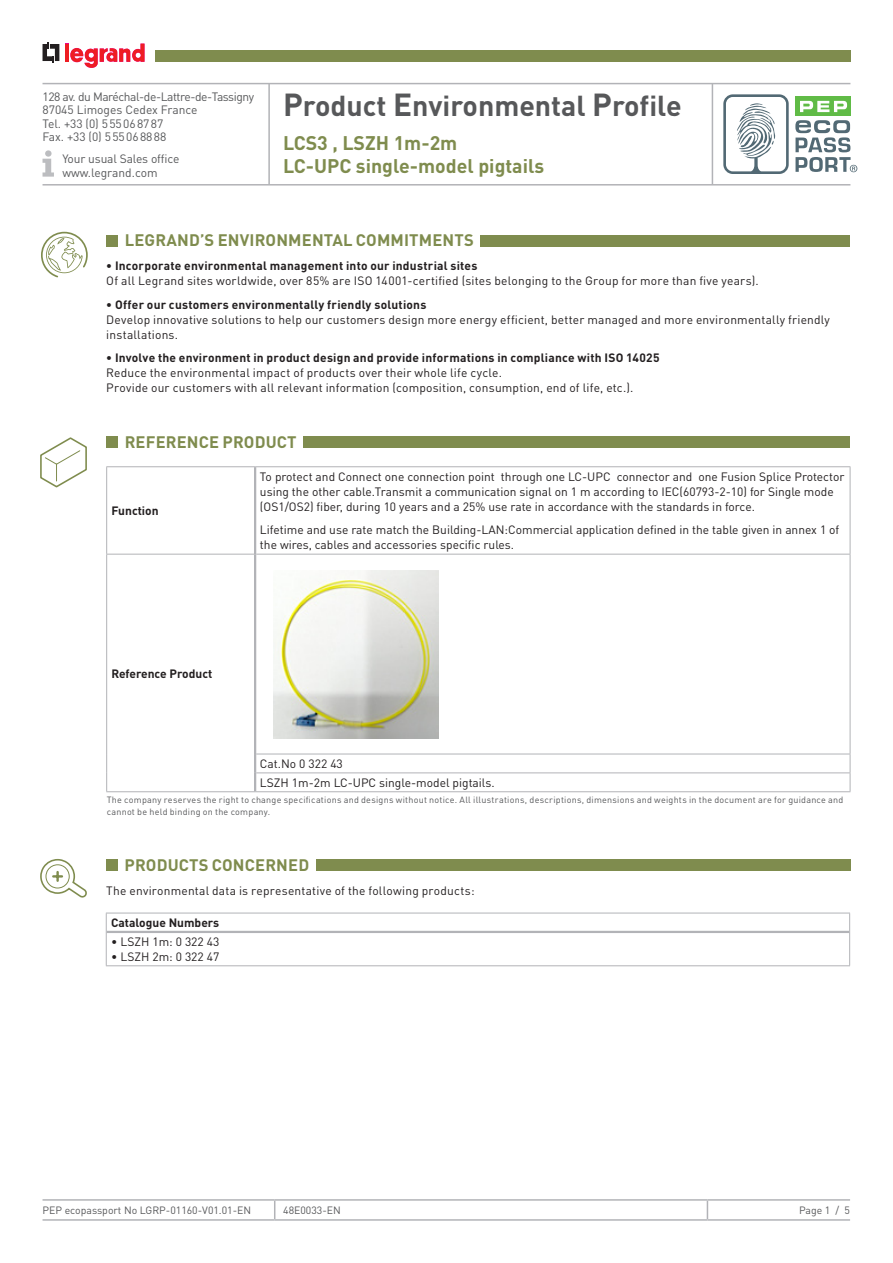
<style>
.page{position:relative;width:893px;height:1263px;background:#fff}
.page>*{position:absolute;margin:0;border:0;box-sizing:border-box;transform-origin:0 0}
.t1{font:700 28.5px "DIN Pro";color:#57585a}
.t2{font:700 19.5px/22.5px "DIN Pro";color:#7f8c4e}
.t3{font:700 16.5px "DIN Pro";letter-spacing:.01em;color:#7f8c4e}
.t4{font:12px/15px "DIN Pro";letter-spacing:.005em;color:#231f20}
.t5{font:700 12px "DIN Pro";letter-spacing:.015em;color:#231f20}
.t6{font:12px/13.5px "DIN Pro";letter-spacing:-.01em;color:#57585a}
.t7{font:10.5px "DIN Pro";color:#57585a}
.t8{font:9px/12px "DIN Pro";letter-spacing:.025em;color:#57585a}
.s1{font-size:31.5px}
</style>
<div class="page">
<hr style="left:43px;top:1199px;width:232px;height:2px;background:#b2b3b7">
<hr style="left:275px;top:1199px;width:432px;height:2px;background:#b2b3b7">
<svg style="left:274px;top:1201px;width:1px;height:18px"></svg>
<hr style="left:707px;top:1199px;width:143px;height:2px;background:#b2b3b7">
<svg style="left:707px;top:1201px;width:1px;height:18px"></svg>
<hr style="left:43px;top:1219px;width:232px;height:2px;background:#b2b3b7">
<hr style="left:275px;top:1219px;width:432px;height:2px;background:#b2b3b7">
<hr style="left:707px;top:1219px;width:143px;height:2px;background:#b2b3b7">
<div style="left:795px;top:97px;width:56px;height:19px;background:#60bb46"></div>
<svg style="left:800px;top:101px;width:47px;height:11px"></svg>
<svg style="left:723px;top:94px;width:66px;height:80px"></svg>
<svg style="left:795px;top:120px;width:62px;height:52px"></svg>
<svg style="left:43px;top:43px;width:16px;height:20px"></svg>
<hr style="left:65px;top:44px;width:4px;height:18px;background:#ee1d23">
<svg style="left:70px;top:44px;width:75px;height:24px"></svg>
<hr style="left:43px;top:83px;width:807px;height:1px;background:#b2b3b7">
<hr style="left:43px;top:184px;width:807px;height:2px;background:#b2b3b7">
<hr style="left:268px;top:84px;width:2px;height:100px;background:#b2b3b7">
<hr style="left:712px;top:84px;width:1px;height:100px;background:#b2b3b7">
<div style="left:155px;top:50px;width:695px;height:12px;background:#7f8c4e"></div>
<svg style="left:43px;top:150px;width:11px;height:27px"></svg>
<div style="left:106px;top:235px;width:12px;height:11px;background:#7f8c4e"></div>
<div style="left:480px;top:235px;width:370px;height:11px;background:#7f8c4e"></div>
<svg style="left:41px;top:232px;width:47px;height:45px"></svg>
<div style="left:106px;top:859px;width:12px;height:12px;background:#7f8c4e"></div>
<div style="left:316px;top:859px;width:534px;height:12px;background:#7f8c4e"></div>
<div style="left:106px;top:436px;width:12px;height:12px;background:#7f8c4e"></div>
<div style="left:303px;top:436px;width:547px;height:12px;background:#7f8c4e"></div>
<hr style="left:106px;top:466px;width:149px;height:1px;background:#b2b3b7">
<hr style="left:106px;top:467px;width:1px;height:87px;background:#b2b3b7">
<hr style="left:106px;top:554px;width:148px;height:1px;background:#b2b3b7">
<hr style="left:106px;top:554px;width:1px;height:200px;background:#b2b3b7">
<svg style="left:106px;top:754px;width:1px;height:37px"></svg>
<hr style="left:106px;top:791px;width:149px;height:1px;background:#b2b3b7">
<hr style="left:255px;top:791px;width:595px;height:1px;background:#b2b3b7">
<hr style="left:255px;top:466px;width:595px;height:1px;background:#b2b3b7">
<hr style="left:850px;top:467px;width:1px;height:87px;background:#b2b3b7">
<hr style="left:256px;top:554px;width:594px;height:1px;background:#b2b3b7">
<hr style="left:850px;top:554px;width:1px;height:200px;background:#b2b3b7">
<hr style="left:256px;top:754px;width:594px;height:1px;background:#b2b3b7">
<hr style="left:256px;top:772px;width:594px;height:1px;background:#b2b3b7">
<svg style="left:850px;top:754px;width:1px;height:37px"></svg>
<hr style="left:254px;top:467px;width:2px;height:87px;background:#b2b3b7">
<hr style="left:254px;top:554px;width:2px;height:200px;background:#b2b3b7">
<svg style="left:254px;top:754px;width:2px;height:37px"></svg>
<img style="left:273px;top:570px;width:165px;height:168px">
<hr style="left:106px;top:913px;width:744px;height:1px;background:#b2b3b7">
<svg style="left:849px;top:913px;width:1px;height:19px"></svg>
<hr style="left:849px;top:932px;width:1px;height:33px;background:#b2b3b7">
<hr style="left:106px;top:965px;width:744px;height:1px;background:#b2b3b7">
<hr style="left:107px;top:931px;width:742px;height:2px;background:#b2b3b7">
<svg style="left:106px;top:913px;width:1px;height:19px"></svg>
<hr style="left:106px;top:932px;width:1px;height:33px;background:#b2b3b7">
<svg style="left:40px;top:437px;width:47px;height:50px"></svg>
<svg style="left:40px;top:859px;width:47px;height:38px"></svg>
<p class="t6" style="left:43px;top:89px;width:213px">128 av. du Maréchal-de-Lattre-de-Tassigny<br>87045 Limoges Cedex France<br>Tel. +33 (0) 555068787<br>Fax. +33 (0) 555068888</p>
<p class="t6" style="left:62px;top:152px;width:118px">Your usual Sales office www.legrand.com</p>
<h1 class="t1" style="left:283px;top:82px;width:400px"><span class="s1">P</span>roduct <span class="s1">E</span>nvironmental <span class="s1">P</span>rofile</h1>
<h2 class="t2" style="left:283px;top:130px;width:262px">LCS3 , LSZH 1m-2m<br>LC-UPC single-model pigtails</h2>
<h3 class="t3" style="left:125px;top:227px;width:350px">LEGRAND’S ENVIRONMENTAL COMMITMENTS</h3>
<p class="t5" style="left:106px;top:256px;width:373px">• Incorporate environmental management into our industrial sites</p>
<p class="t4" style="left:106px;top:273px;width:654px">Of all Legrand sites worldwide, over 85% are ISO 14001-certified (sites belonging to the Group for more than five years).</p>
<p class="t5" style="left:106px;top:294px;width:322px">• Offer our customers environmentally friendly solutions</p>
<p class="t4" style="left:106px;top:311px;width:725px">Develop innovative solutions to help our customers design more energy efficient, better managed and more environmentally friendly installations.</p>
<p class="t5" style="left:106px;top:348px;width:555px">• Involve the environment in product design and provide informations in compliance with ISO 14025</p>
<p class="t4" style="left:106px;top:365px;width:529px">Reduce the environmental impact of products over their whole life cycle.<br>Provide our customers with all relevant information (composition, consumption, end of life, etc.).</p>
<h3 class="t3" style="left:125px;top:428px;width:173px">REFERENCE PRODUCT</h3>
<p class="t5" style="left:112px;top:501px;width:49px">Function</p>
<p class="t5" style="left:112px;top:663px;width:102px">Reference Product</p>
<p class="t4" style="left:260px;top:468px;width:586px">To protect and Connect one connection point through one LC-UPC connector and one Fusion Splice Protector using the other cable.Transmit a communication signal on 1 m according to IEC(60793-2-10) for Single mode (OS1/OS2) fiber, during 10 years and a 25% use rate in accordance with the standards in force.</p>
<p class="t4" style="left:260px;top:522px;width:581px">Lifetime and use rate match the Building-LAN:Commercial application defined in the table given in annex 1 of the wires, cables and accessories specific rules.</p>
<p class="t4" style="left:260px;top:754px;width:236px;line-height:18.9px">Cat.No 0 322 43<br>LSZH 1m-2m LC-UPC single-model pigtails.</p>
<p class="t8" style="left:107px;top:794px;width:738px">The company reserves the right to change specifications and designs without notice. All illustrations, descriptions, dimensions and weights in the document are for guidance and cannot be held binding on the company.</p>
<h3 class="t3" style="left:125px;top:851px;width:186px">PRODUCTS CONCERNED</h3>
<p class="t4" style="left:106px;top:882px;width:370px">The environmental data is representative of the following products:</p>
<p class="t5" style="left:111px;top:913px;width:110px">Catalogue Numbers</p>
<p class="t4" style="left:111px;top:934px;width:110px">• LSZH 1m: 0 322 43</p>
<p class="t4" style="left:111px;top:949px;width:110px">• LSZH 2m: 0 322 47</p>
<p class="t7" style="left:43px;top:1203px;width:210px">PEP ecopassport No LGRP-01160-V01.01-EN</p>
<p class="t7" style="left:283px;top:1203px;width:59px">48E0033-EN</p>
<p class="t7" style="left:799px;top:1203px;width:53px">Page 1 / 5</p>
</div>
